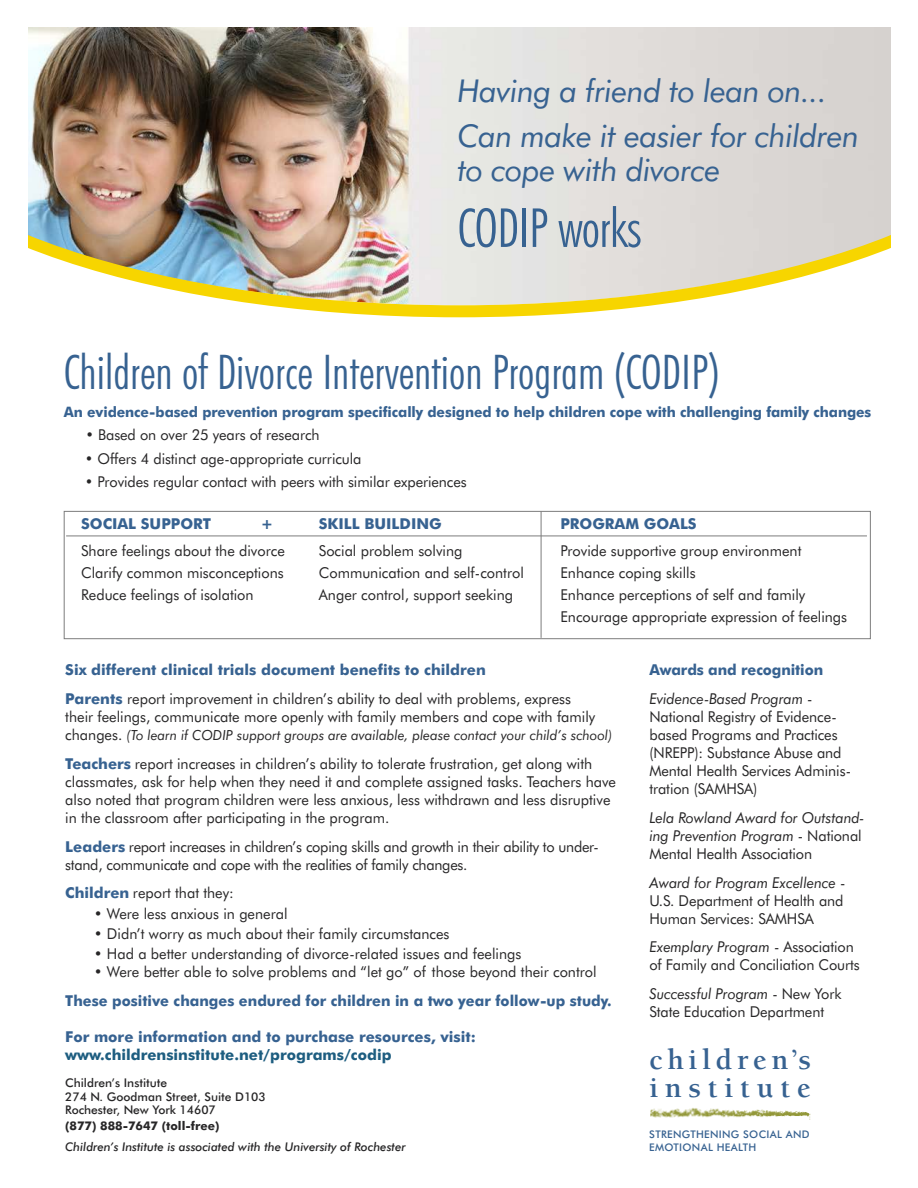
<style>
.page{position:relative;width:918px;height:1188px;background:#fff}
.page>*{position:absolute;margin:0;border:0;box-sizing:border-box;transform-origin:0 0}
.t1{font:300 condensed 54px "Futura BT";letter-spacing:-.015em;color:#376291}
.t2{font:300 condensed 48px "Futura BT";color:#376291}
.t3{font:italic 31.5px/45.3px "Futura BT";letter-spacing:-.02em;color:#376291}
.t4{font:700 29.7px/28.5px "Berkeley";letter-spacing:.23em;color:#376291}
.t5{font:15px/18px "Futura BT";color:#272627}
.t6{font:700 15px "Futura BT";color:#376291}
.t7{font:15px/18px "Futura BT";letter-spacing:-.02em;color:#272627}
.t8{font:italic 15px/18px "Futura BT";letter-spacing:-.005em;color:#272627}
.t9{font:700 15px "Futura BT";color:#1d5d80}
.t10{font:700 14.4px "Futura BT";letter-spacing:-.005em;color:#376291}
.t11{font:italic 13.95px "Futura BT";color:#272627}
.t12{font:500 12px/13.5px "Futura BT";color:#272627}
.t13{font:italic 500 12px "Futura BT";color:#272627}
.t14{font:700 12px "Futura BT";color:#272627}
.t15{font:500 10.5px/12.6px "Futura BT";letter-spacing:.03em;color:#376291}
.s1{font-weight:700;font-style:normal;color:#376291}
.s2{font-style:normal}
.s3{font-style:italic}
.s4{font-weight:700;color:#376291}
.s5{font-style:normal;font-size:15px}
</style>
<div class="page">
<img style="left:28px;top:27px;width:863px;height:290px">
<div style="left:64px;top:511px;width:807px;height:128px;border:1px solid #7d7d7d"></div>
<hr style="left:541px;top:511px;width:1px;height:127px;background:#7d7d7d">
<hr style="left:66px;top:536px;width:801px;height:1px;background:#7d7d7d">
<img style="left:650px;top:1108px;width:160px;height:12px">
<h3 class="t3" style="left:458px;top:70px;width:403px">Having a friend to lean on...<br>Can make it easier for children</h3>
<h3 class="t3" style="left:458px;top:150px;width:264px">to cope with divorce</h3>
<h1 class="t1" style="left:458px;top:206px;width:185px">CODIP works</h1>
<h2 class="t2" style="left:64px;top:353px;width:658px">Children of Divorce Intervention Program (CODIP)</h2>
<p class="t10" style="left:64px;top:406px;width:809px">An evidence-based prevention program specifically designed to help children cope with challenging family changes</p>
<p class="t5" style="left:85px;top:427px;width:236px">• Based on over 25 years of research</p>
<p class="t5" style="left:85px;top:451px;width:278px">• Offers 4 distinct age-appropriate curricula</p>
<p class="t5" style="left:85px;top:474px;width:383px">• Provides regular contact with peers with similar experiences</p>
<p class="t6" style="left:81px;top:518px;width:131px">SOCIAL SUPPORT</p>
<p class="t6" style="left:261px;top:518px;width:14px">+</p>
<p class="t6" style="left:319px;top:518px;width:125px">SKILL BUILDING</p>
<p class="t6" style="left:560px;top:518px;width:138px">PROGRAM GOALS</p>
<p class="t5" style="left:81px;top:542px;width:205px">Share feelings about the divorce</p>
<p class="t5" style="left:319px;top:542px;width:145px">Social problem solving</p>
<p class="t5" style="left:560px;top:542px;width:243px">Provide supportive group environment</p>
<p class="t5" style="left:81px;top:565px;width:204px">Clarify common misconceptions</p>
<p class="t5" style="left:319px;top:565px;width:207px">Communication and self-control</p>
<p class="t5" style="left:560px;top:565px;width:137px">Enhance coping skills</p>
<p class="t5" style="left:81px;top:587px;width:174px">Reduce feelings of isolation</p>
<p class="t5" style="left:319px;top:587px;width:196px">Anger control, support seeking</p>
<p class="t5" style="left:560px;top:585px;width:288px;line-height:22.4px">Enhance perceptions of self and family<br>Encourage appropriate expression of feelings</p>
<p class="t8" style="left:649px;top:657px;width:175px;line-height:28.8px"><span class="s1">Awards and recognition<br></span>Evidence-Based Program <span class="s2">-</span></p>
<p class="t5" style="left:649px;top:709px;width:203px">National Registry of Evidence&shy;based Programs and Practices (NREPP): Substance Abuse and<br>Mental Health Services Adminis&shy;tration (SAMHSA)</p>
<p class="t8" style="left:649px;top:810px;width:216px">Lela Rowland Award for Outstand&shy;ing Prevention Program <span class="s2">- National<br>Mental Health Association</span></p>
<p class="t5" style="left:649px;top:874px;width:197px;text-align:justify"><span class="s3">Award for Program Excellence</span> - U.S. Department of Health and Human Services: SAMHSA</p>
<p class="t5" style="left:649px;top:939px;width:212px"><span class="s3">Exemplary Program</span> - Association of Family and Conciliation Courts</p>
<p class="t5" style="left:649px;top:986px;width:194px"><span class="s3">Successful Program</span> - New York<br>State Education Department</p>
<p class="t5" style="left:65px;top:657px;width:507px;line-height:28.8px"><span class="s4">Six different clinical trials document benefits to children<br>Parents</span> report improvement in children’s ability to deal with problems, express</p>
<p class="t5" style="left:65px;top:709px;width:531px">their feelings, communicate more openly with family members and cope with family</p>
<p class="t11" style="left:65px;top:729px;width:549px"><span class="s5">changes.</span> (To learn if CODIP support groups are available, please contact your child’s school)</p>
<p class="t5" style="left:65px;top:756px;width:552px"><span class="s4">Teachers</span> report increases in children’s ability to tolerate frustration, get along with classmates, ask for help when they need it and complete assigned tasks. Teachers have also noted that program children were less anxious, less withdrawn and less disruptive in the classroom after participating in the program.</p>
<p class="t7" style="left:65px;top:839px;width:535px"><span class="s4">Leaders</span> report increases in children’s coping skills and growth in their ability to under&shy;stand, communicate and cope with the realities of family changes.</p>
<p class="t5" style="left:65px;top:885px;width:170px"><span class="s4">Children</span> report that they:</p>
<p class="t5" style="left:94px;top:905px;width:195px">• Were less anxious in general</p>
<p class="t5" style="left:94px;top:926px;width:357px">• Didn’t worry as much about their family circumstances</p>
<p class="t5" style="left:94px;top:946px;width:429px">• Had a better understanding of divorce-related issues and feelings</p>
<p class="t5" style="left:94px;top:964px;width:505px">• Were better able to solve problems and “let go” of those beyond their control</p>
<p class="t6" style="left:65px;top:994px;width:548px">These positive changes endured for children in a two year follow-up study.</p>
<p class="t6" style="left:65px;top:1031px;width:412px">For more information and to purchase resources, visit:</p>
<p class="t9" style="left:65px;top:1049px;width:328px">www.childrensinstitute.net/programs/codip</p>
<p class="t12" style="left:65px;top:1077px;width:202px">Children’s Institute<br>274 N. Goodman Street, Suite D103<br>Rochester, New York 14607</p>
<p class="t14" style="left:65px;top:1121px;width:156px">(877) 888-7647 (toll-free)</p>
<p class="t13" style="left:65px;top:1141px;width:342px">Children’s Institute is associated with the University of Rochester</p>
<h3 class="t4" style="left:649px;top:1048px;width:163px">children’s institute</h3>
<p class="t15" style="left:649px;top:1129px;width:162px">STRENGTHENING SOCIAL AND<br>EMOTIONAL HEALTH</p>
</div>
